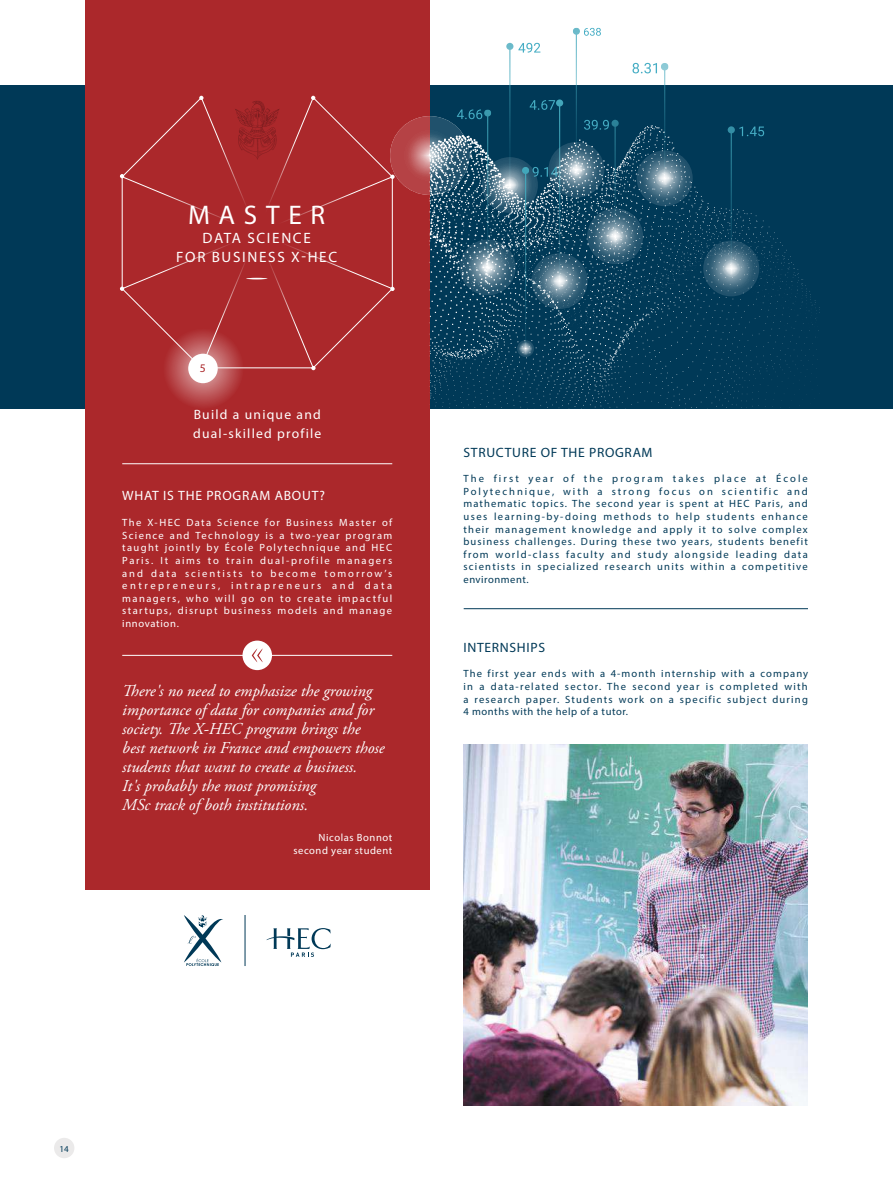
<style>
.page{position:relative;width:893px;height:1191px;background:#fff}
.page>*{position:absolute;margin:0;border:0;box-sizing:border-box;transform-origin:0 0}
.t1{font:27px "Myriad Pro";letter-spacing:.32em;color:#fff}
.t2{font:italic 16.5px/18.9px "Adobe Garamond Pro";color:#fff}
.t3{font:15px/18.9px "Myriad Pro";letter-spacing:.11em;color:#fff;text-align:center}
.t4{font:13.5px/18.9px "Myriad Pro";letter-spacing:.09em;color:#fff}
.t5{font:13.5px "Myriad Pro";letter-spacing:.05em;color:#003957}
.t6{font:13.5px "Myriad Pro";letter-spacing:.055em;color:#fff}
.t7{font:11.7px "Myriad Pro";color:#ab282b}
.t8{font:10.5px/12.6px "Myriad Pro";letter-spacing:.11em;color:#003957;text-align:justify}
.t9{font:10.5px/12.6px "Myriad Pro";letter-spacing:.065em;color:#fff;text-align:justify}
.t10{font:9px "Myriad Pro";color:#003957}
</style>
<div class="page">
<div style="left:0;top:85px;width:893px;height:323px;background:#003957"></div>
<div style="left:85px;top:0;width:344px;height:889px;background:#ab282b"></div>
<img style="left:463px;top:744px;width:345px;height:362px">
<svg style="left:703px;top:241px;width:56px;height:55px"></svg>
<svg style="left:728px;top:126px;width:36px;height:10px"></svg>
<svg style="left:573px;top:28px;width:28px;height:8px"></svg>
<svg style="left:632px;top:63px;width:36px;height:10px"></svg>
<svg style="left:506px;top:43px;width:34px;height:10px"></svg>
<svg style="left:430px;top:99px;width:263px;height:258px"></svg>
<svg style="left:390px;top:116px;width:79px;height:79px;background:#8e6b76"></svg>
<svg style="left:122px;top:97px;width:271px;height:271px"></svg>
<svg style="left:199px;top:96px;width:5px;height:4px"></svg>
<svg style="left:390px;top:175px;width:5px;height:4px"></svg>
<svg style="left:120px;top:286px;width:4px;height:5px"></svg>
<svg style="left:120px;top:174px;width:4px;height:4px"></svg>
<svg style="left:311px;top:96px;width:4px;height:4px"></svg>
<svg style="left:390px;top:287px;width:5px;height:4px"></svg>
<svg style="left:311px;top:366px;width:5px;height:4px"></svg>
<div style="left:155px;top:131px;width:204px;height:204px;background:#ab282b;border-radius:50%"></div>
<svg style="left:266px;top:928px;width:65px;height:28px"></svg>
<svg style="left:184px;top:915px;width:39px;height:51px"></svg>
<div style="left:54px;top:1137px;width:20px;height:21px;background:#ebeaea;border-radius:50%"></div>
<svg style="left:162px;top:328px;width:82px;height:81px"></svg>
<div style="left:188px;top:354px;width:30px;height:29px;background:#fff;border-radius:50%"></div>
<hr style="left:122px;top:655px;width:270px;height:1px;background:#fff">
<hr style="left:245px;top:915px;width:1px;height:51px;background:#003957">
<hr style="left:122px;top:463px;width:270px;height:1px;background:#fff">
<div style="left:242px;top:640px;width:30px;height:30px;background:#fff;border-radius:50%"></div>
<svg style="left:252px;top:648px;width:11px;height:14px"></svg>
<hr style="left:464px;top:608px;width:344px;height:1px;background:#003957">
<svg style="left:246px;top:278px;width:22px;height:1px"></svg>
<h1 class="t1" style="left:188px;top:198px;width:138px">MASTER</h1>
<h3 class="t3" style="left:176px;top:228px;width:162px">DATA SCIENCE<br>FOR BUSINESS X-HEC</h3>
<p class="t7" style="left:200px;top:361px;width:8px">5</p>
<p class="t4" style="left:193px;top:405px;width:130px">Build a unique and dual-skilled profile</p>
<p class="t6" style="left:122px;top:487px;width:204px">WHAT IS THE PROGRAM ABOUT?</p>
<p class="t9" style="left:122px;top:516px;width:272px">The X-HEC Data Science for Business Master of Science and Technology is a two-year program taught jointly by École Polytechnique and HEC Paris. It aims to train dual-profile managers and data scientists to become tomorrow’s entrepreneurs, intrapreneurs and data managers, who will go on to create impactful startups, disrupt business models and manage innovation.</p>
<p class="t2" style="left:122px;top:682px;width:264px">There's no need to emphasize the growing importance of data for companies and for society. The X-HEC program brings the best network in France and empowers those students that want to create a business.<br>It's probably the most promising<br>MSc track of both institutions.</p>
<p class="t9" style="left:293px;top:831px;width:100px;text-align:right">Nicolas Bonnot second year student</p>
<p class="t5" style="left:463px;top:444px;width:191px">STRUCTURE OF THE PROGRAM</p>
<p class="t8" style="left:463px;top:472px;width:346px">The first year of the program takes place at École Polytechnique, with a strong focus on scientific and mathematic topics. The second year is spent at HEC Paris, and uses learning-by-doing methods to help students enhance their management knowledge and apply it to solve complex business challenges. During these two years, students benefit from world-class faculty and study alongside leading data scientists in specialized research units within a competitive environment.</p>
<p class="t5" style="left:463px;top:639px;width:83px">INTERNSHIPS</p>
<p class="t8" style="left:463px;top:667px;width:346px">The first year ends with a 4-month internship with a company in a data-related sector. The second year is completed with a research paper. Students work on a specific subject during 4 months with the help of a tutor.</p>
<p class="t10" style="left:60px;top:1143px;width:11px">14</p>
</div>
